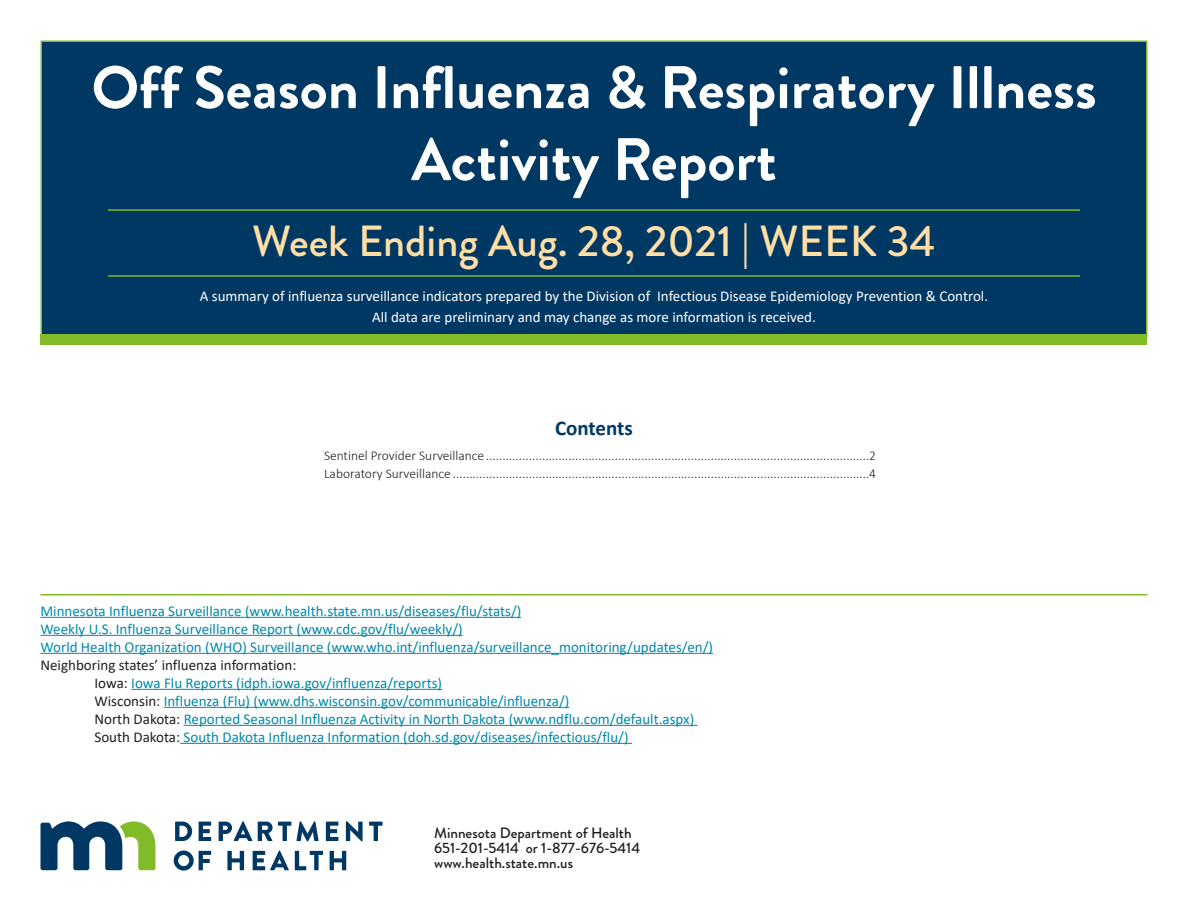
<style>
.page{position:relative;width:1188px;height:918px;background:#fff}
.page>*{position:absolute;margin:0;border:0;box-sizing:border-box;transform-origin:0 0}
.Title__H1{font:700 60px/72px "Brandon Grotesque";color:#fff;text-align:center}
.Title__H1-2{font:500 43.5px "Brandon Grotesque";color:#ffdfa6}
.Figurehead{font:700 21px "Calibri";color:#003864}
.Table_body{font:15px "Calibri";color:#008aac}
.Subtitle{font:15px "Calibri";color:#fff}
.Address_block{font:500 15px "Brandon Grotesque";color:#231f20}
.Table_body-2{font:15px "Calibri";color:#231f20}
.t1{font:300 13.5px "Calibri";color:#231f20}
.s1{color:#231f20}
</style>
<div class="page">
<svg style="left:40px;top:821px;width:115px;height:49px"></svg>
<svg style="left:175px;top:822px;width:17px;height:19px"></svg>
<svg style="left:199px;top:822px;width:12px;height:19px"></svg>
<svg style="left:219px;top:821px;width:100px;height:20px"></svg>
<svg style="left:326px;top:822px;width:12px;height:19px"></svg>
<svg style="left:346px;top:821px;width:17px;height:20px"></svg>
<svg style="left:369px;top:822px;width:13px;height:19px"></svg>
<svg style="left:174px;top:851px;width:37px;height:20px"></svg>
<svg style="left:227px;top:851px;width:17px;height:19px"></svg>
<svg style="left:253px;top:851px;width:36px;height:19px"></svg>
<svg style="left:295px;top:851px;width:28px;height:19px"></svg>
<svg style="left:330px;top:851px;width:16px;height:19px"></svg>
<div style="left:40px;top:40px;width:1108px;height:298px;background:#003864;border:2px solid #82bb27"></div>
<hr style="left:108px;top:209px;width:972px;height:2px;background:#82bb27">
<hr style="left:108px;top:275px;width:972px;height:2px;background:#82bb27">
<hr style="left:40px;top:594px;width:1108px;height:2px;background:#82bb27">
<div style="left:40px;top:334px;width:1108px;height:11px;background:#82bb27"></div>
<hr style="left:40px;top:617px;width:481px;height:1px;background:#008aac">
<hr style="left:40px;top:635px;width:423px;height:1px;background:#008aac">
<hr style="left:40px;top:653px;width:673px;height:1px;background:#008aac">
<hr style="left:131px;top:689px;width:311px;height:1px;background:#008aac">
<hr style="left:164px;top:707px;width:405px;height:1px;background:#008aac">
<hr style="left:184px;top:725px;width:514px;height:1px;background:#008aac">
<hr style="left:180px;top:743px;width:452px;height:1px;background:#008aac">
<h1 class="Title__H1" style="left:91px;top:52px;width:1007px">Off Season Influenza &amp; Respiratory Illness<br>Activity Report</h1>
<h1 class="Title__H1-2" style="left:252px;top:211px;width:685px">Week Ending Aug. 28, 2021 | WEEK 34</h1>
<p class="Subtitle" style="left:200px;top:286px;width:790px">A summary of influenza surveillance indicators prepared by the Division of Infectious Disease Epidemiology Prevention &amp; Control.</p>
<p class="Subtitle" style="left:372px;top:307px;width:445px">All data are preliminary and may change as more information is received.</p>
<h2 class="Figurehead" style="left:555px;top:413px;width:79px">Contents</h2>
<p class="t1" style="left:324px;top:447px;width:554px">Sentinel Provider Surveillance....................................................................................................................2</p>
<p class="t1" style="left:324px;top:465px;width:554px">Laboratory Surveillance ..............................................................................................................................4</p>
<p class="Table_body" style="left:40px;top:600px;width:482px">Minnesota Influenza Surveillance (www.health.state.mn.us/diseases/flu/stats/)</p>
<p class="Table_body" style="left:40px;top:618px;width:424px">Weekly U.S. Influenza Surveillance Report (www.cdc.gov/flu/weekly/)</p>
<p class="Table_body" style="left:40px;top:636px;width:674px">World Health Organization (WHO) Surveillance (www.who.int/influenza/surveillance_monitoring/updates/en/)</p>
<p class="Table_body-2" style="left:40px;top:654px;width:257px">Neighboring states’ influenza information:</p>
<p class="Table_body" style="left:94px;top:672px;width:349px"><span class="s1">Iowa:</span> Iowa Flu Reports (idph.iowa.gov/influenza/reports)</p>
<p class="Table_body" style="left:94px;top:690px;width:476px"><span class="s1">Wisconsin:</span> Influenza (Flu) (www.dhs.wisconsin.gov/communicable/influenza/)</p>
<p class="Table_body" style="left:94px;top:708px;width:601px"><span class="s1">North Dakota:</span> Reported Seasonal Influenza Activity in North Dakota (www.ndflu.com/default.aspx)</p>
<p class="Table_body" style="left:94px;top:726px;width:536px"><span class="s1">South Dakota:</span> South Dakota Influenza Information (doh.sd.gov/diseases/infectious/flu/)</p>
<p class="Address_block" style="left:434px;top:822px;width:199px">Minnesota Department of Health</p>
<p class="Address_block" style="left:434px;top:837px;width:208px">651-201-5414 or 1-877-676-5414</p>
<p class="Address_block" style="left:434px;top:852px;width:140px">www.health.state.mn.us</p>
</div>
